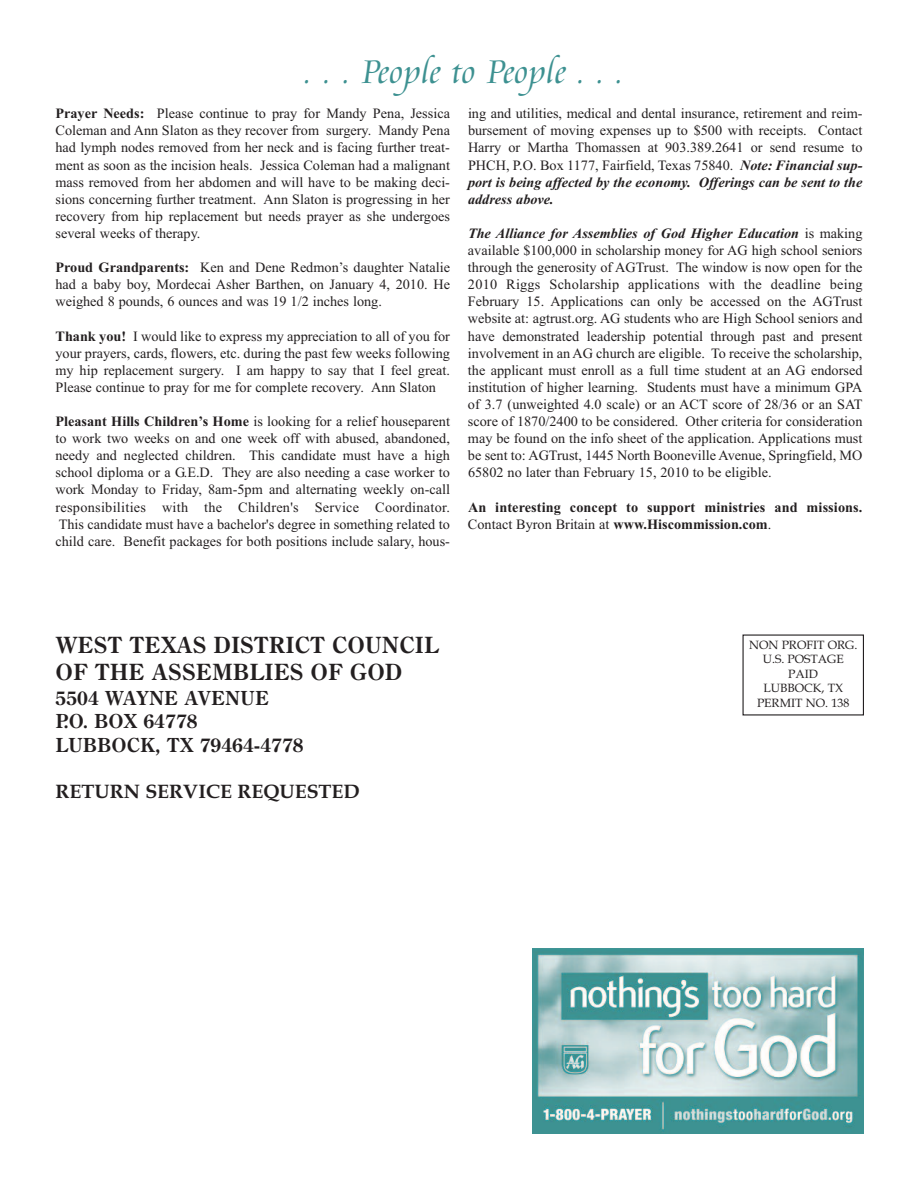
<style>
.page{position:relative;width:918px;height:1188px;background:#fff}
.page>*{position:absolute;margin:0;border:0;box-sizing:border-box;transform-origin:0 0}
.t1{font:300 36px "Cataneo BT";color:#3d9191}
.t2{font:700 22.5px/27px "Century Oldstyle BT";color:#231f20}
.t3{font:700 19.5px/23.4px "Century Oldstyle BT";color:#231f20}
.t4{font:700 19.5px "Book Antiqua";color:#231f20}
.t5{font:14.25px/17.1px "Times New Roman";color:#231f20;text-align:justify}
.t6{font:700 14.25px/17.1px "Times New Roman";letter-spacing:.005em;color:#231f20}
.t7{font:12px/14.5px "Book Antiqua";color:#231f20;text-align:center}
.s1{font-weight:700}
.s2{font-weight:700;font-style:italic}
.s3{font-weight:400}
</style>
<div class="page">
<img style="left:532px;top:948px;width:332px;height:186px">
<h1 class="t1" style="left:304px;top:49px;width:322px">. . . People to People . . .</h1>
<p class="t5" style="left:56px;top:105px;width:396px"><span class="s1">Prayer Needs:</span> Please continue to pray for Mandy Pena, Jessica Coleman and Ann Slaton as they recover from surgery. Mandy Pena had lymph nodes removed from her neck and is facing further treat&shy;ment as soon as the incision heals. Jessica Coleman had a malignant mass removed from her abdomen and will have to be making deci&shy;sions concerning further treatment. Ann Slaton is progressing in her recovery from hip replacement but needs prayer as she undergoes several weeks of therapy.</p>
<p class="t5" style="left:56px;top:259px;width:396px"><span class="s1">Proud Grandparents:</span> Ken and Dene Redmon’s daughter Natalie had a baby boy, Mordecai Asher Barthen, on January 4, 2010. He weighed 8 pounds, 6 ounces and was 19 1/2 inches long.</p>
<p class="t5" style="left:56px;top:327px;width:396px"><span class="s1">Thank you!</span> I would like to express my appreciation to all of you for your prayers, cards, flowers, etc. during the past few weeks following my hip replacement surgery. I am happy to say that I feel great.<br>Please continue to pray for me for complete recovery. Ann Slaton</p>
<p class="t5" style="left:56px;top:413px;width:396px"><span class="s1">Pleasant Hills Children’s Home</span> is looking for a relief houseparent to work two weeks on and one week off with abused, abandoned, needy and neglected children. This candidate must have a high school diploma or a G.E.D. They are also needing a case worker to work Monday to Friday, 8am-5pm and alternating weekly on-call responsibilities with the Children's Service Coordinator.<br>This candidate must have a bachelor's degree in something related to child care. Benefit packages for both positions include salary, hous-</p>
<p class="t5" style="left:468px;top:105px;width:396px">ing and utilities, medical and dental insurance, retirement and reim&shy;bursement of moving expenses up to $500 with receipts. Contact Harry or Martha Thomassen at 903.389.2641 or send resume to PHCH, P.O. Box 1177, Fairfield, Texas 75840. <span class="s2">Note: Financial sup&shy;port is being affected by the economy. Offerings can be sent to the address above.</span></p>
<p class="t5" style="left:468px;top:224px;width:396px"><span class="s2">The Alliance for Assemblies of God Higher Education</span> is making available $100,000 in scholarship money for AG high school seniors through the generosity of AGTrust. The window is now open for the 2010 Riggs Scholarship applications with the deadline being February 15. Applications can only be accessed on the AGTrust website at: agtrust.org. AG students who are High School seniors and have demonstrated leadership potential through past and present involvement in an AG church are eligible. To receive the scholarship, the applicant must enroll as a full time student at an AG endorsed institution of higher learning. Students must have a minimum GPA of 3.7 (unweighted 4.0 scale) or an ACT score of 28/36 or an SAT score of 1870/2400 to be considered. Other criteria for consideration may be found on the info sheet of the application. Applications must be sent to: AGTrust, 1445 North Booneville Avenue, Springfield, MO 65802 no later than February 15, 2010 to be eligible.</p>
<p class="t6" style="left:468px;top:498px;width:396px">An interesting concept to support ministries and missions.<br><span class="s3">Contact Byron Britain at</span> www.Hiscommission.com<span class="s3">.</span></p>
<h2 class="t2" style="left:56px;top:632px;width:385px">WEST TEXAS DISTRICT COUNCIL<br>OF THE ASSEMBLIES OF GOD</h2>
<h3 class="t3" style="left:55px;top:686px;width:250px">5504 WAYNE AVENUE<br>P.O. BOX 64778<br>LUBBOCK, TX 79464-4778</h3>
<h3 class="t4" style="left:56px;top:780px;width:306px">RETURN SERVICE REQUESTED</h3>
<p class="t7" style="left:749px;top:637px;width:110px">NON PROFIT ORG.<br>U.S. POSTAGE<br>PAID<br>LUBBOCK, TX<br>PERMIT NO. 138</p>
</div>
